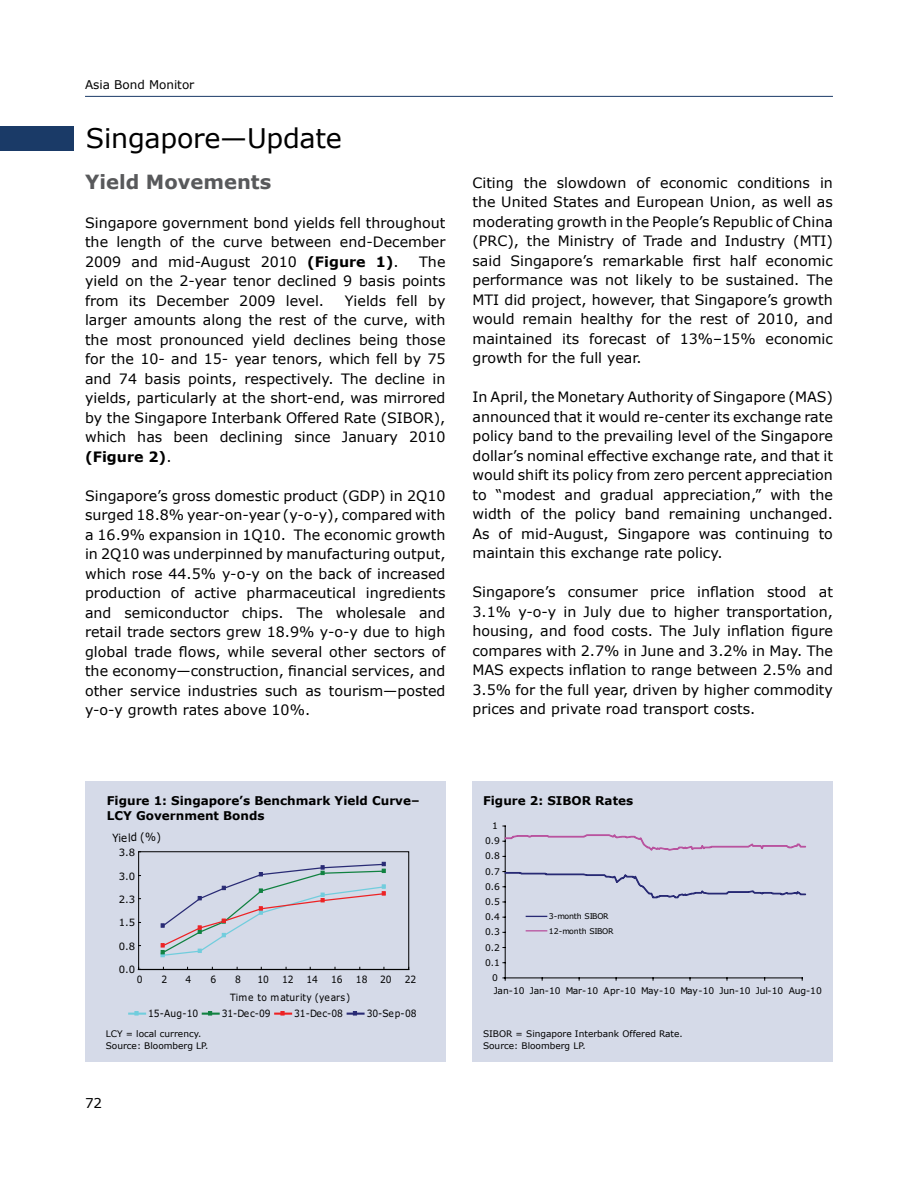
<style>
.page{position:relative;width:918px;height:1188px;background:#fff}
.page>*{position:absolute;margin:0;border:0;box-sizing:border-box;transform-origin:0 0}
.t1{font:27px "Verdana";letter-spacing:-.01em;color:#000}
.t2{font:700 19.5px "Verdana";color:#58595b}
.t3{font:14.25px/19.5px "Verdana";color:#000;text-align:justify}
.t4{font:13.5px "Verdana";color:#000}
.t5{font:700 12px/15px "Verdana";color:#000}
.t6{font:12px "Verdana";color:#000}
.t7{font:11.25px "Verdana";color:#000;scale:.91 1}
.t8{font:10.05px "Verdana";letter-spacing:-.01em;color:#000;scale:.91 1}
.t9{font:10.05px "Verdana";letter-spacing:.03em;color:#000;scale:.91 1}
.t10{font:10.05px "Verdana";letter-spacing:-.01em;color:#000}
.t11{font:9.15px "Verdana";letter-spacing:-.01em;color:#000}
.t12{font:9px/12px "Verdana";color:#000}
.t13{font:7.95px/14.4px "Verdana";letter-spacing:-.03em;color:#000}
.s1{font-weight:700}
</style>
<div class="page">
<hr style="left:85px;top:96px;width:748px;height:1px;background:#1a3a67">
<div style="left:85px;top:782px;width:361px;height:280px;background:#d5dae8"></div>
<div style="left:138px;top:852px;width:271px;height:118px;border:1px solid #000"></div>
<svg style="left:129px;top:1011px;width:16px;height:4px"></svg>
<svg style="left:203px;top:1011px;width:16px;height:4px"></svg>
<svg style="left:275px;top:1011px;width:16px;height:4px"></svg>
<svg style="left:348px;top:1011px;width:16px;height:4px"></svg>
<hr style="left:138px;top:969px;width:271px;height:1px;background:#010101">
<svg style="left:160px;top:862px;width:226px;height:95px"></svg>
<div style="left:472px;top:782px;width:361px;height:280px;background:#d5dae8"></div>
<hr style="left:505px;top:826px;width:1px;height:152px;background:#000">
<hr style="left:505px;top:978px;width:297px;height:1px;background:#000">
<svg style="left:526px;top:916px;width:21px;height:1px"></svg>
<svg style="left:526px;top:930px;width:21px;height:1px"></svg>
<svg style="left:503px;top:871px;width:304px;height:34px"></svg>
<svg style="left:503px;top:833px;width:303px;height:25px"></svg>
<div style="left:0;top:126px;width:74px;height:25px;background:#1a3a67"></div>
<p class="t6" style="left:85px;top:77px;width:111px">Asia Bond Monitor</p>
<p class="t1" style="left:86px;top:121px;width:258px">Singapore—Update</p>
<p class="t2" style="left:85px;top:169px;width:188px">Yield Movements</p>
<p class="t3" style="left:85px;top:213px;width:362px">Singapore government bond yields fell throughout the length of the curve between end-December 2009 and mid-August 2010 <span class="s1">(Figure 1)</span>.</p>
<p class="t3" style="left:85px;top:252px;width:362px;text-indent:334px">The yield on the 2-year tenor declined 9 basis points from its December 2009 level.</p>
<p class="t3" style="left:85px;top:291px;width:362px;text-indent:260px">Yields fell by larger amounts along the rest of the curve, with the most pronounced yield declines being those for the 10- and 15- year tenors, which fell by 75 and 74 basis points, respectively. The decline in yields, particularly at the short-end, was mirrored by the Singapore Interbank Offered Rate (SIBOR), which has been declining since January 2010 <span class="s1">(Figure 2)</span>.</p>
<p class="t3" style="left:85px;top:486px;width:362px">Singapore’s gross domestic product (GDP) in 2Q10 surged 18.8% year-on-year (y-o-y), compared with a 16.9% expansion in 1Q10. The economic growth in 2Q10 was underpinned by manufacturing output, which rose 44.5% y-o-y on the back of increased production of active pharmaceutical ingredients and semiconductor chips. The wholesale and retail trade sectors grew 18.9% y-o-y due to high global trade flows, while several other sectors of the economy—construction, financial services, and other service industries such as tourism—posted y-o-y growth rates above 10%.</p>
<p class="t3" style="left:472px;top:172px;width:362px">Citing the slowdown of economic conditions in the United States and European Union, as well as moderating growth in the People’s Republic of China (PRC), the Ministry of Trade and Industry (MTI) said Singapore’s remarkable first half economic performance was not likely to be sustained. The MTI did project, however, that Singapore’s growth would remain healthy for the rest of 2010, and maintained its forecast of 13%–15% economic growth for the full year.</p>
<p class="t3" style="left:472px;top:387px;width:362px">In April, the Monetary Authority of Singapore (MAS) announced that it would re-center its exchange rate policy band to the prevailing level of the Singapore dollar’s nominal effective exchange rate, and that it would shift its policy from zero percent appreciation to “modest and gradual appreciation,” with the width of the policy band remaining unchanged.<br>As of mid-August, Singapore was continuing to maintain this exchange rate policy.</p>
<p class="t3" style="left:472px;top:582px;width:362px">Singapore’s consumer price inflation stood at 3.1% y-o-y in July due to higher transportation, housing, and food costs. The July inflation figure compares with 2.7% in June and 3.2% in May. The MAS expects inflation to range between 2.5% and 3.5% for the full year, driven by higher commodity prices and private road transport costs.</p>
<p class="t5" style="left:107px;top:792px;width:314px">Figure 1: Singapore’s Benchmark Yield Curve–<br>LCY Government Bonds</p>
<p class="t5" style="left:483px;top:792px;width:152px">Figure 2: SIBOR Rates</p>
<p class="t11" style="left:492px;top:820px;width:7px">1</p>
<p class="t7" style="left:112px;top:831px;width:55px;rotate:-1deg">Yield (%)</p>
<p class="t11" style="left:485px;top:835px;width:16px">0.9</p>
<p class="t10" style="left:119px;top:846px;width:18px">3.8</p>
<p class="t11" style="left:485px;top:850px;width:16px">0.8</p>
<p class="t10" style="left:119px;top:869px;width:18px">3.0</p>
<p class="t11" style="left:485px;top:866px;width:16px">0.7</p>
<p class="t11" style="left:485px;top:881px;width:16px">0.6</p>
<p class="t10" style="left:119px;top:893px;width:18px">2.3</p>
<p class="t11" style="left:485px;top:896px;width:16px">0.5</p>
<p class="t10" style="left:119px;top:916px;width:18px">1.5</p>
<p class="t11" style="left:485px;top:911px;width:16px">0.4</p>
<p class="t11" style="left:485px;top:926px;width:16px">0.3</p>
<p class="t13" style="left:549px;top:909px;width:66px">3-month SIBOR<br>12-month SIBOR</p>
<p class="t10" style="left:119px;top:940px;width:18px">0.8</p>
<p class="t11" style="left:485px;top:941px;width:16px">0.2</p>
<p class="t10" style="left:119px;top:963px;width:18px">0.0</p>
<p class="t8" style="left:137px;top:973px;width:8px">0</p>
<p class="t8" style="left:162px;top:973px;width:8px">2</p>
<p class="t8" style="left:186px;top:973px;width:8px">4</p>
<p class="t8" style="left:210px;top:973px;width:8px">6</p>
<p class="t8" style="left:235px;top:973px;width:8px">8</p>
<p class="t8" style="left:257px;top:973px;width:14px">10</p>
<p class="t8" style="left:282px;top:973px;width:14px">12</p>
<p class="t8" style="left:306px;top:973px;width:14px">14</p>
<p class="t8" style="left:331px;top:973px;width:14px">16</p>
<p class="t8" style="left:356px;top:973px;width:14px">18</p>
<p class="t8" style="left:380px;top:973px;width:14px">20</p>
<p class="t8" style="left:405px;top:973px;width:14px">22</p>
<p class="t9" style="left:230px;top:991px;width:134px">Time to maturity (years)</p>
<p class="t11" style="left:485px;top:957px;width:16px">0.1</p>
<p class="t11" style="left:492px;top:972px;width:7px">0</p>
<p class="t11" style="left:494px;top:985px;width:291px">Jan-10 Jan-10 Mar-10 Apr-10 May-10 May-10 Jun-10 Jul-10</p>
<p class="t11" style="left:789px;top:985px;width:35px">Aug-10</p>
<p class="t8" style="left:148px;top:1007px;width:56px">15-Aug-10</p>
<p class="t8" style="left:222px;top:1007px;width:55px">31-Dec-09</p>
<p class="t8" style="left:294px;top:1007px;width:55px">31-Dec-08</p>
<p class="t8" style="left:367px;top:1007px;width:56px">30-Sep-08</p>
<p class="t12" style="left:106px;top:1027px;width:104px">LCY = local currency.<br>Source: Bloomberg LP.</p>
<p class="t12" style="left:483px;top:1027px;width:201px">SIBOR = Singapore Interbank Offered Rate.<br>Source: Bloomberg LP.</p>
<p class="t4" style="left:85px;top:1095px;width:19px">72</p>
</div>
